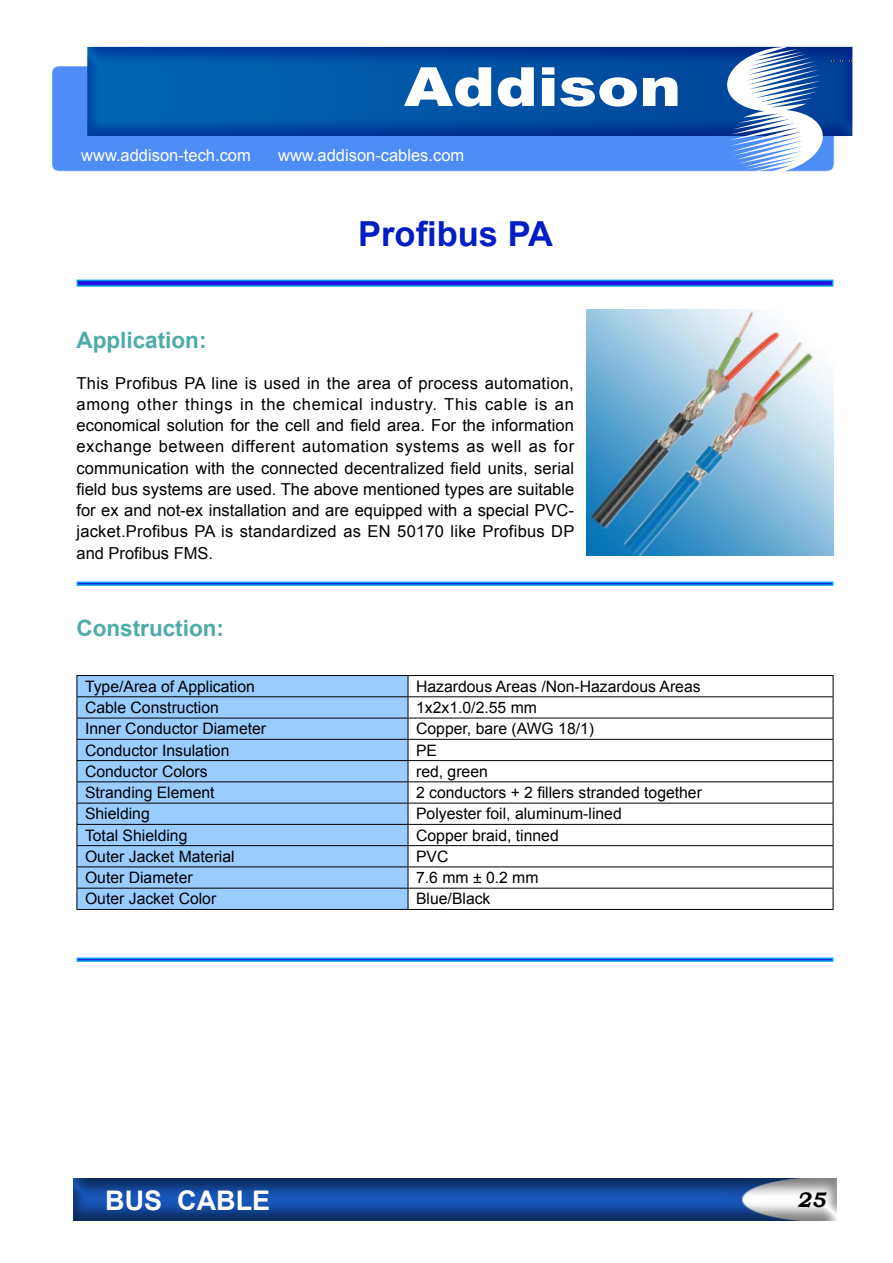
<style>
.page{position:relative;width:893px;height:1263px;background:#fff}
.page>*{position:absolute;margin:0;border:0;box-sizing:border-box;transform-origin:0 0}
.t1{font:900 54px "Arial";color:#fff;scale:1.17 1}
.t2{font:700 34.5px "Arial";color:#001ec3}
.t3{font:700 27px "Arial";color:#fff}
.t4{font:700 22.5px "Arial";color:#4eabab}
.t5{font:italic 700 21px "Bookman Old Style";color:#000}
.t6{font:16.5px/21.3px "Arial";letter-spacing:.015em;color:#000;text-align:justify}
.t7{font:16.5px "Arial";color:#fff}
.t8{font:15.75px "Arial";color:#000}
</style>
<div class="page">
<div style="left:73px;top:1176px;width:765px;height:45px;background:#000;opacity:.5"></div>
<div style="left:52px;top:66px;width:819px;height:142px;background:#1368f4;opacity:.75"></div>
<div style="left:86px;top:44px;width:768px;height:95px;background:#001ec3;opacity:.5"></div>
<svg style="left:723px;top:47px;width:104px;height:127px"></svg>
<div style="left:78px;top:676px;width:330px;height:233px;background:#9cf"></div>
<hr style="left:77px;top:675px;width:331px;height:1px;background:#000">
<hr style="left:408px;top:675px;width:425px;height:1px;background:#000">
<svg style="left:77px;top:676px;width:1px;height:233px"></svg>
<hr style="left:77px;top:696px;width:331px;height:1px;background:#000">
<hr style="left:408px;top:696px;width:425px;height:1px;background:#000">
<hr style="left:77px;top:718px;width:331px;height:1px;background:#000">
<hr style="left:408px;top:718px;width:425px;height:1px;background:#000">
<hr style="left:77px;top:739px;width:331px;height:1px;background:#000">
<hr style="left:408px;top:739px;width:425px;height:1px;background:#000">
<hr style="left:77px;top:760px;width:331px;height:1px;background:#000">
<hr style="left:408px;top:760px;width:425px;height:1px;background:#000">
<hr style="left:77px;top:781px;width:331px;height:1px;background:#000">
<hr style="left:408px;top:781px;width:425px;height:1px;background:#000">
<hr style="left:77px;top:803px;width:331px;height:1px;background:#000">
<hr style="left:408px;top:803px;width:425px;height:1px;background:#000">
<hr style="left:77px;top:824px;width:331px;height:1px;background:#000">
<hr style="left:408px;top:824px;width:425px;height:1px;background:#000">
<hr style="left:77px;top:845px;width:331px;height:1px;background:#000">
<hr style="left:408px;top:845px;width:425px;height:1px;background:#000">
<hr style="left:77px;top:866px;width:331px;height:1px;background:#000">
<hr style="left:408px;top:866px;width:425px;height:1px;background:#000">
<hr style="left:77px;top:888px;width:331px;height:1px;background:#000">
<hr style="left:408px;top:888px;width:425px;height:1px;background:#000">
<hr style="left:77px;top:909px;width:331px;height:1px;background:#000">
<hr style="left:408px;top:909px;width:425px;height:1px;background:#000">
<svg style="left:408px;top:676px;width:1px;height:233px"></svg>
<svg style="left:833px;top:676px;width:1px;height:233px"></svg>
<div style="left:77px;top:280px;width:756px;height:6px;background:#2516e3"></div>
<div style="left:77px;top:280px;width:756px;height:7px;border:2px solid #00a0e9"></div>
<img style="left:587px;top:309px;width:246px;height:247px">
<div style="left:77px;top:581px;width:756px;height:5px;border:2px solid #00a0e9"></div>
<div style="left:77px;top:957px;width:756px;height:5px;border:2px solid #00a0e9"></div>
<h1 class="t1" style="left:404px;top:47px;width:238px">Addison</h1>
<p class="t7" style="left:81px;top:144px;width:171px">www.addison-tech.com</p>
<p class="t7" style="left:278px;top:144px;width:188px">www.addison-cables.com</p>
<h2 class="t2" style="left:358px;top:211px;width:196px">Profibus PA</h2>
<h3 class="t4" style="left:77px;top:325px;width:132px">Application:</h3>
<p class="t6" style="left:77px;top:372px;width:499px">This Profibus PA line is used in the area of process automation, among other things in the chemical industry. This cable is an economical solution for the cell and field area. For the information exchange between different automation systems as well as for communication with the connected decentralized field units, serial field bus systems are used. The above mentioned types are suitable for ex and not-ex installation and are equipped with a special PVC&shy;jacket.Profibus PA is standardized as EN 50170 like Profibus DP and Profibus FMS.</p>
<h3 class="t4" style="left:77px;top:613px;width:149px">Construction:</h3>
<p class="t8" style="left:85px;top:676px;width:171px">Type/Area of Application</p>
<p class="t8" style="left:416px;top:676px;width:286px">Hazardous Areas /Non-Hazardous Areas</p>
<p class="t8" style="left:85px;top:697px;width:135px">Cable Construction</p>
<p class="t8" style="left:416px;top:697px;width:122px">1x2x1.0/2.55 mm</p>
<p class="t8" style="left:85px;top:718px;width:183px">Inner Conductor Diameter</p>
<p class="t8" style="left:416px;top:718px;width:180px">Copper, bare (AWG 18/1)</p>
<p class="t8" style="left:85px;top:740px;width:146px">Conductor Insulation</p>
<p class="t8" style="left:416px;top:740px;width:23px">PE</p>
<p class="t8" style="left:85px;top:761px;width:124px">Conductor Colors</p>
<p class="t8" style="left:416px;top:761px;width:73px">red, green</p>
<p class="t8" style="left:85px;top:782px;width:131px">Stranding Element</p>
<p class="t8" style="left:416px;top:782px;width:287px">2 conductors + 2 fillers stranded together</p>
<p class="t8" style="left:85px;top:803px;width:66px">Shielding</p>
<p class="t8" style="left:416px;top:803px;width:207px">Polyester foil, aluminum-lined</p>
<p class="t8" style="left:85px;top:825px;width:104px">Total Shielding</p>
<p class="t8" style="left:416px;top:825px;width:144px">Copper braid, tinned</p>
<p class="t8" style="left:85px;top:846px;width:151px">Outer Jacket Material</p>
<p class="t8" style="left:416px;top:846px;width:34px">PVC</p>
<p class="t8" style="left:85px;top:867px;width:109px">Outer Diameter</p>
<p class="t8" style="left:416px;top:867px;width:124px">7.6 mm ± 0.2 mm</p>
<p class="t8" style="left:85px;top:889px;width:133px">Outer Jacket Color</p>
<p class="t8" style="left:416px;top:889px;width:76px">Blue/Black</p>
<h3 class="t3" style="left:105px;top:1182px;width:166px">BUS CABLE</h3>
<p class="t5" style="left:797px;top:1184px;width:30px">25</p>
</div>
